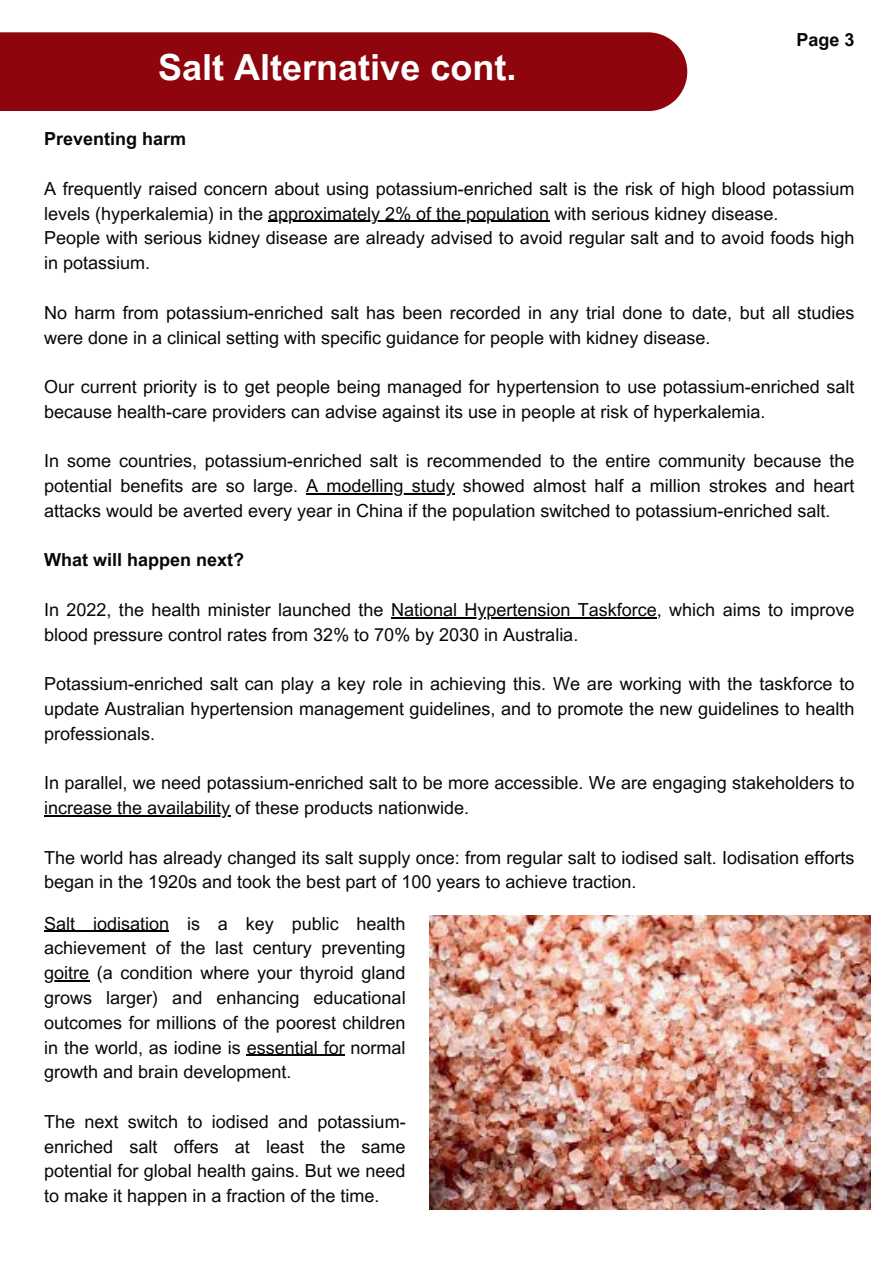
<style>
.page{position:relative;width:894px;height:1264px;background:#fff}
.page>*{position:absolute;margin:0;border:0;box-sizing:border-box;transform-origin:0 0}
.t1{font:700 36px "Arial MT Pro";color:#fff}
.t2{font:18px/24.8px "Arial MT Pro";color:#080704}
.t3{font:700 18px "Arial MT Pro";color:#080704}
</style>
<div class="page">
<div style="left:0;top:32px;width:687px;height:79px;background:#8e050d"></div>
<hr style="left:268px;top:221px;width:281px;height:1px;background:#000">
<hr style="left:306px;top:493px;width:148px;height:1px;background:#000">
<hr style="left:391px;top:617px;width:265px;height:1px;background:#000">
<hr style="left:44px;top:815px;width:186px;height:1px;background:#000">
<img style="left:429px;top:915px;width:441px;height:294px">
<hr style="left:44px;top:930px;width:125px;height:1px;background:#000">
<hr style="left:44px;top:980px;width:45px;height:1px;background:#000">
<hr style="left:246px;top:1054px;width:98px;height:1px;background:#080704">
<h1 class="t1" style="left:158px;top:46px;width:359px">Salt Alternative cont.</h1>
<p class="t3" style="left:796px;top:29px;width:59px">Page 3</p>
<p class="t3" style="left:44px;top:128px;width:143px">Preventing harm</p>
<p class="t2" style="left:44px;top:177px;width:811px">A frequently raised concern about using potassium-enriched salt is the risk of high blood potassium levels (hyperkalemia) in the approximately 2% of the population with serious kidney disease.<br>People with serious kidney disease are already advised to avoid regular salt and to avoid foods high in potassium.</p>
<p class="t2" style="left:44px;top:301px;width:811px">No harm from potassium-enriched salt has been recorded in any trial done to date, but all studies were done in a clinical setting with specific guidance for people with kidney disease.</p>
<p class="t2" style="left:44px;top:375px;width:811px">Our current priority is to get people being managed for hypertension to use potassium-enriched salt because health-care providers can advise against its use in people at risk of hyperkalemia.</p>
<p class="t2" style="left:44px;top:449px;width:811px;text-align:justify">In some countries, potassium-enriched salt is recommended to the entire community because the potential benefits are so large. A modelling study showed almost half a million strokes and heart attacks would be averted every year in China if the population switched to potassium-enriched salt.</p>
<p class="t3" style="left:44px;top:549px;width:201px">What will happen next?</p>
<p class="t2" style="left:44px;top:598px;width:811px">In 2022, the health minister launched the National Hypertension Taskforce, which aims to improve blood pressure control rates from 32% to 70% by 2030 in Australia.</p>
<p class="t2" style="left:44px;top:672px;width:811px;text-align:justify">Potassium-enriched salt can play a key role in achieving this. We are working with the taskforce to update Australian hypertension management guidelines, and to promote the new guidelines to health professionals.</p>
<p class="t2" style="left:44px;top:771px;width:811px">In parallel, we need potassium-enriched salt to be more accessible. We are engaging stakeholders to increase the availability of these products nationwide.</p>
<p class="t2" style="left:44px;top:845px;width:811px">The world has already changed its salt supply once: from regular salt to iodised salt. Iodisation efforts began in the 1920s and took the best part of 100 years to achieve traction.</p>
<p class="t2" style="left:44px;top:911px;width:363px;text-align:justify">Salt iodisation is a key public health achievement of the last century preventing goitre (a condition where your thyroid gland grows larger) and enhancing educational outcomes for millions of the poorest children in the world, as iodine is essential for normal growth and brain development.</p>
<p class="t2" style="left:44px;top:1109px;width:363px;text-align:justify">The next switch to iodised and potassium&shy;enriched salt offers at least the same potential for global health gains. But we need to make it happen in a fraction of the time.</p>
</div>
